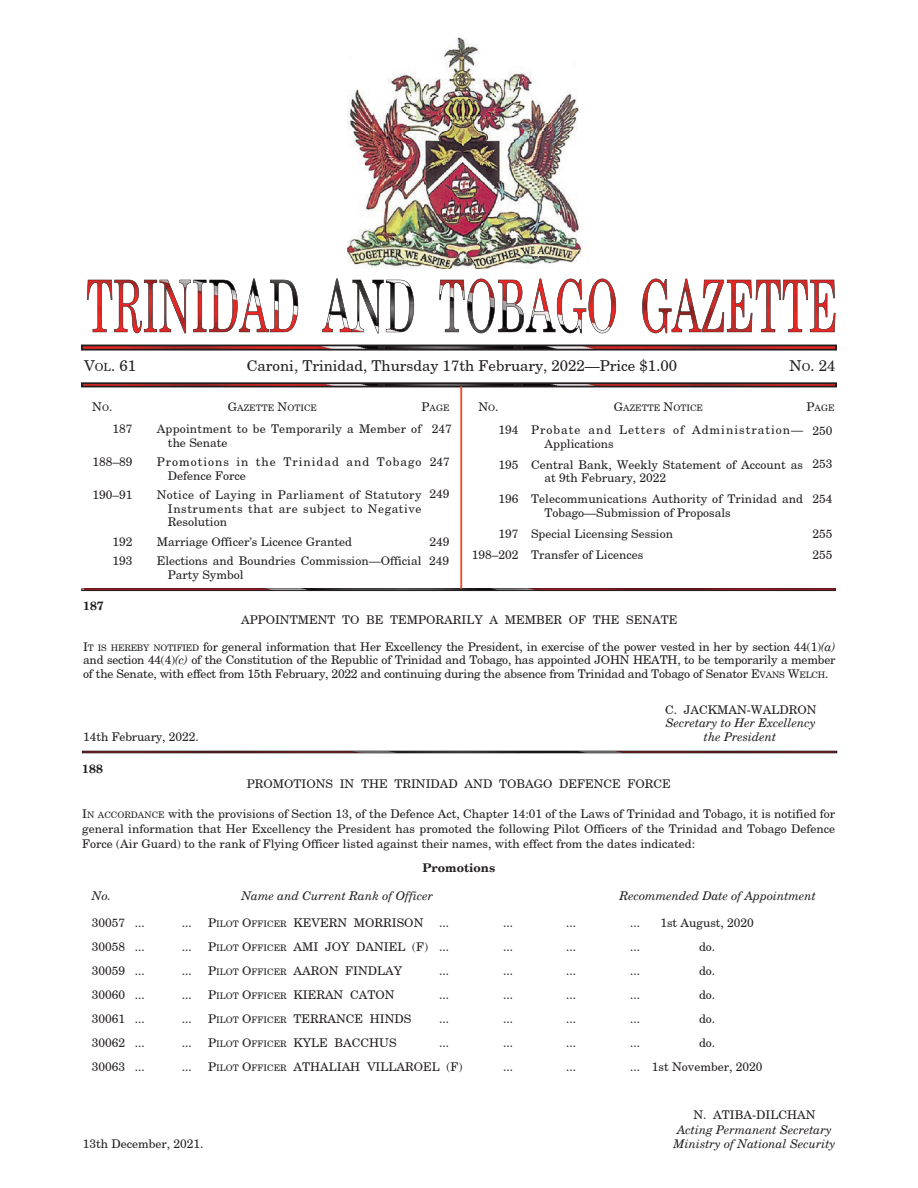
<style>
.page{position:relative;width:918px;height:1188px;background:#fff}
.page>*{position:absolute;margin:0;border:0;box-sizing:border-box;transform-origin:0 0}
.t1{font:15px "New Century Schoolbook";color:#231f20}
.t2{font:12px/13.5px "New Century Schoolbook";color:#231f20}
.t3{font:italic 12px "New Century Schlbk";color:#231f20}
.t4{font:12px/13.4px "New Century Schoolbook";letter-spacing:.08em;color:#231f20}
.t5{font:12px/13.5px "New Century Schoolbook";letter-spacing:.085em;color:#231f20}
.t6{font:700 12px "New Century Schlbk";color:#231f20}
.t7{font:9px "New Century Schoolbook";color:#231f20}
.s1{font-size:11.25px}
.s2{color:#fff}
.s3{font-size:9px}
.s4{font-size:12px}
.s5{font-family:"New Century Schlbk";font-style:italic}
</style>
<div class="page">
<img style="left:347px;top:37px;width:236px;height:231px">
<div style="left:81px;top:345px;width:756px;height:6px;border:2px solid #231f20"></div>
<svg style="left:87px;top:279px;width:748px;height:54px"></svg>
<div style="left:82px;top:589px;width:754px;height:2px;border:1px solid #231f20"></div>
<div style="left:81px;top:382px;width:756px;height:5px;border:2px solid #231f20"></div>
<div style="left:82px;top:751px;width:755px;height:2px;border:1px solid #231f20"></div>
<hr style="left:460px;top:386px;width:2px;height:203px;background:#ef4724">
<p class="t1" style="left:84px;top:360px;width:54px">V<span class="s1">OL</span>. 61</p>
<p class="t1" style="left:247px;top:360px;width:432px">Caroni, Trinidad, Thursday 17th February, 2022–Price $1.00</p>
<p class="t1" style="left:789px;top:360px;width:48px">N<span class="s1">O</span>. 24</p>
<p class="t2" style="left:82px;top:401px;width:31px"><span class="s2">N</span>N<span class="s3">O</span>.</p>
<p class="t7" style="left:228px;top:405px;width:91px"><span class="s4">G</span>AZETTE <span class="s4">N</span>OTICE</p>
<p class="t7" style="left:421px;top:405px;width:30px"><span class="s4">P</span>AGE</p>
<p class="t2" style="left:478px;top:401px;width:22px">N<span class="s3">O</span>.</p>
<p class="t7" style="left:614px;top:405px;width:91px"><span class="s4">G</span>AZETTE <span class="s4">N</span>OTICE</p>
<p class="t7" style="left:806px;top:405px;width:30px"><span class="s4">P</span>AGE</p>
<p class="t2" style="left:157px;top:423px;width:297px">Appointment to be Temporarily a Member of <span class="s2">1</span>247</p>
<p class="t2" style="left:430px;top:456px;width:22px">247</p>
<p class="t2" style="left:430px;top:488px;width:22px">249</p>
<p class="t2" style="left:429px;top:533px;width:22px;line-height:19.5px">249<br>249</p>
<p class="t2" style="left:112px;top:423px;width:22px">187</p>
<p class="t4" style="left:544px;top:424px;width:260px;text-indent:-46px">194 Probate and Letters of Administration–<br>Applications</p>
<p class="t2" style="left:544px;top:459px;width:260px;text-indent:-46px">195 Central Bank, Weekly Statement of Account as at 9th February, 2022</p>
<p class="t2" style="left:544px;top:493px;width:260px;text-indent:-46px">196 Telecommunications Authority of Trinidad and<br>Tobago–Submission of Proposals</p>
<p class="t2" style="left:472px;top:524px;width:203px;line-height:21px;text-indent:27px">197 Special Licensing Session<br>198—202 Transfer of Licences</p>
<p class="t2" style="left:812px;top:425px;width:22px">250</p>
<p class="t2" style="left:812px;top:458px;width:22px">253</p>
<p class="t2" style="left:812px;top:493px;width:22px">254</p>
<p class="t2" style="left:812px;top:525px;width:22px;line-height:21px">255<br>255</p>
<p class="t2" style="left:168px;top:437px;width:61px">the Senate</p>
<p class="t2" style="left:92px;top:456px;width:42px">188—89</p>
<p class="t5" style="left:168px;top:456px;width:255px;text-indent:-11px">Promotions in the Trinidad and Tobago<br>Defence Force</p>
<p class="t2" style="left:92px;top:489px;width:42px">190—91</p>
<p class="t2" style="left:168px;top:489px;width:255px;text-align:justify;text-indent:-11px">Notice of Laying in Parliament of Statutory Instruments that are subject to Negative Resolution</p>
<p class="t2" style="left:112px;top:536px;width:22px">192</p>
<p class="t2" style="left:157px;top:536px;width:197px">Marriage Officer’s Licence Granted</p>
<p class="t2" style="left:112px;top:555px;width:22px">193</p>
<p class="t2" style="left:168px;top:555px;width:255px;text-indent:-11px">Elections and Boundries Commission–Official<br>Party Symbol</p>
<p class="t6" style="left:83px;top:598px;width:22px">187</p>
<p class="t2" style="left:241px;top:614px;width:438px">APPOINTMENT TO BE TEMPORARILY A MEMBER OF THE SENATE</p>
<p class="t2" style="left:83px;top:641px;width:754px;text-align:justify">I<span class="s3">T IS HEREBY NOTIFIED</span> for general information that Her Excellency the President, in exercise of the power vested in her by section 44(1)<span class="s5">(a) </span>and section 44(4)<span class="s5">(c)</span> of the Constitution of the Republic of Trinidad and Tobago, has appointed JOHN HEATH, to be temporarily a member of the Senate, with effect from 15th February, 2022 and continuing during the absence from Trinidad and Tobago of Senator E<span class="s3">VANS</span> W<span class="s3">ELCH</span>.</p>
<p class="t2" style="left:665px;top:704px;width:153px">C. JACKMAN-WALDRON</p>
<p class="t3" style="left:666px;top:715px;width:151px">Secretary to Her Excellency</p>
<p class="t2" style="left:83px;top:731px;width:117px">14th February, 2022.</p>
<p class="t3" style="left:704px;top:729px;width:74px">the President</p>
<p class="t6" style="left:82px;top:761px;width:22px">188</p>
<p class="t2" style="left:247px;top:778px;width:426px">PROMOTIONS IN THE TRINIDAD AND TOBAGO DEFENCE FORCE</p>
<p class="t2" style="left:82px;top:807px;width:755px;line-height:15px;text-align:justify">I<span class="s3">N ACCORDANCE</span> with the provisions of Section 13, of the Defence Act, Chapter 14:01 of the Laws of Trinidad and Tobago, it is notified for general information that Her Excellency the President has promoted the following Pilot Officers of the Trinidad and Tobago Defence Force (Air Guard) to the rank of Flying Officer listed against their names, with effect from the dates indicated:</p>
<p class="t6" style="left:422px;top:860px;width:74px">Promotions</p>
<p class="t3" style="left:92px;top:888px;width:21px">No.</p>
<p class="t3" style="left:242px;top:888px;width:193px">Name and Current Rank of Officer</p>
<p class="t3" style="left:620px;top:888px;width:198px">Recommended Date of Appointment</p>
<p class="t2" style="left:92px;top:917px;width:54px">30057 ...</p>
<p class="t2" style="left:182px;top:917px;width:12px">...</p>
<p class="t2" style="left:208px;top:917px;width:217px">P<span class="s3">ILOT</span> O<span class="s3">FFICER</span> KEVERN MORRISON</p>
<p class="t2" style="left:439px;top:917px;width:12px">...</p>
<p class="t2" style="left:503px;top:917px;width:12px">...</p>
<p class="t2" style="left:566px;top:917px;width:12px">...</p>
<p class="t2" style="left:630px;top:917px;width:12px">...</p>
<p class="t2" style="left:660px;top:917px;width:95px">1st August, 2020</p>
<p class="t2" style="left:92px;top:941px;width:54px">30058 ...</p>
<p class="t2" style="left:182px;top:941px;width:12px">...</p>
<p class="t2" style="left:208px;top:941px;width:242px">P<span class="s3">ILOT</span> O<span class="s3">FFICER</span> AMI JOY DANIEL (F) ...</p>
<p class="t2" style="left:503px;top:941px;width:12px">...</p>
<p class="t2" style="left:566px;top:941px;width:12px">...</p>
<p class="t2" style="left:630px;top:941px;width:12px">...</p>
<p class="t2" style="left:699px;top:941px;width:18px">do.</p>
<p class="t2" style="left:92px;top:965px;width:54px">30059 ...</p>
<p class="t2" style="left:182px;top:965px;width:12px">...</p>
<p class="t2" style="left:208px;top:965px;width:196px">P<span class="s3">ILOT</span> O<span class="s3">FFICER</span> AARON FINDLAY</p>
<p class="t2" style="left:439px;top:965px;width:12px">...</p>
<p class="t2" style="left:503px;top:965px;width:12px">...</p>
<p class="t2" style="left:566px;top:965px;width:12px">...</p>
<p class="t2" style="left:630px;top:965px;width:12px">...</p>
<p class="t2" style="left:699px;top:965px;width:18px">do.</p>
<p class="t2" style="left:92px;top:989px;width:54px">30060 ...</p>
<p class="t2" style="left:182px;top:989px;width:12px">...</p>
<p class="t2" style="left:208px;top:989px;width:188px">P<span class="s3">ILOT</span> O<span class="s3">FFICER</span> KIERAN CATON</p>
<p class="t2" style="left:439px;top:989px;width:12px">...</p>
<p class="t2" style="left:503px;top:989px;width:12px">...</p>
<p class="t2" style="left:566px;top:989px;width:12px">...</p>
<p class="t2" style="left:630px;top:989px;width:12px">...</p>
<p class="t2" style="left:699px;top:989px;width:18px">do.</p>
<p class="t2" style="left:92px;top:1013px;width:54px">30061 ...</p>
<p class="t2" style="left:182px;top:1013px;width:12px">...</p>
<p class="t2" style="left:208px;top:1013px;width:205px">P<span class="s3">ILOT</span> O<span class="s3">FFICER</span> TERRANCE HINDS</p>
<p class="t2" style="left:439px;top:1013px;width:12px">...</p>
<p class="t2" style="left:503px;top:1013px;width:12px">...</p>
<p class="t2" style="left:566px;top:1013px;width:12px">...</p>
<p class="t2" style="left:630px;top:1013px;width:12px">...</p>
<p class="t2" style="left:699px;top:1013px;width:18px">do.</p>
<p class="t2" style="left:92px;top:1037px;width:54px">30062 ...</p>
<p class="t2" style="left:182px;top:1037px;width:12px">...</p>
<p class="t2" style="left:208px;top:1037px;width:190px">P<span class="s3">ILOT</span> O<span class="s3">FFICER</span> KYLE BACCHUS</p>
<p class="t2" style="left:439px;top:1037px;width:12px">...</p>
<p class="t2" style="left:503px;top:1037px;width:12px">...</p>
<p class="t2" style="left:566px;top:1037px;width:12px">...</p>
<p class="t2" style="left:630px;top:1037px;width:12px">...</p>
<p class="t2" style="left:699px;top:1037px;width:18px">do.</p>
<p class="t2" style="left:92px;top:1061px;width:54px">30063 ...</p>
<p class="t2" style="left:182px;top:1061px;width:12px">...</p>
<p class="t2" style="left:208px;top:1061px;width:256px">P<span class="s3">ILOT</span> O<span class="s3">FFICER</span> ATHALIAH VILLAROEL (F)</p>
<p class="t2" style="left:503px;top:1061px;width:12px">...</p>
<p class="t2" style="left:566px;top:1061px;width:12px">...</p>
<p class="t2" style="left:630px;top:1061px;width:134px">... 1st November, 2020</p>
<p class="t2" style="left:693px;top:1109px;width:123px">N. ATIBA-DILCHAN</p>
<p class="t3" style="left:677px;top:1122px;width:156px">Acting Permanent Secretary</p>
<p class="t2" style="left:83px;top:1138px;width:122px">13th December, 2021.</p>
<p class="t3" style="left:673px;top:1136px;width:164px">Ministry of National Security</p>
</div>
